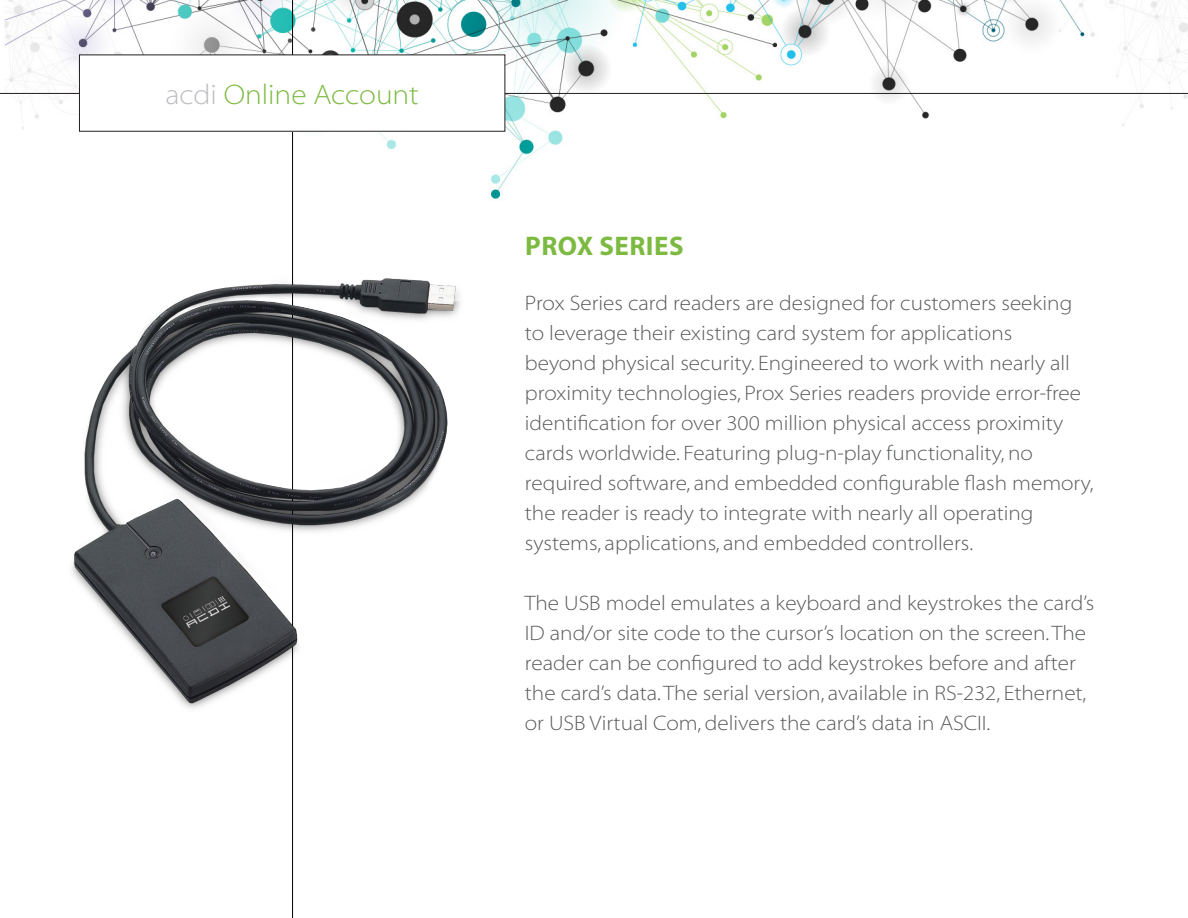
<style>
.page{position:relative;width:1188px;height:918px;background:#fff}
.page>*{position:absolute;margin:0;border:0;box-sizing:border-box;transform-origin:0 0}
.t1{font:28.35px "Myriad MM 215 700";letter-spacing:.035em;color:#7dba42}
.t2{font:700 27px "Myriad Pro";letter-spacing:.02em;color:#7dba42}
.t3{font:21px/30px "Myriad MM 215 700";letter-spacing:.015em;color:#57585a}
.s1{color:#bcbdc0}
</style>
<div class="page">
<img style="left:0;top:0;width:1188px;height:232px">
<hr style="left:0;top:93px;width:1188px;height:1px;background:#231f20">
<hr style="left:292px;top:0;width:1px;height:918px;background:#000">
<div style="left:79px;top:55px;width:426px;height:76px;background:#fff"></div>
<div style="left:79px;top:55px;width:426px;height:77px;border:1px solid #231f20"></div>
<img style="left:71px;top:239px;width:390px;height:500px">
<h1 class="t1" style="left:165px;top:81px;width:255px"><span class="s1">acdi</span> Online Account</h1>
<p class="t2" style="left:525px;top:230px;width:160px">PROX SERIES</p>
<p class="t3" style="left:525px;top:289px;width:571px">Prox Series card readers are designed for customers seeking to leverage their existing card system for applications<br>beyond physical security. Engineered to work with nearly all proximity technologies, Prox Series readers provide error-free identification for over 300 million physical access proximity cards worldwide. Featuring plug-n-play functionality, no required software, and embedded configurable flash memory, the reader is ready to integrate with nearly all operating systems, applications, and embedded controllers.</p>
<p class="t3" style="left:525px;top:589px;width:571px">The USB model emulates a keyboard and keystrokes the card’s ID and/or site code to the cursor’s location on the screen. The reader can be configured to add keystrokes before and after the card’s data. The serial version, available in RS-232, Ethernet, or USB Virtual Com, delivers the card’s data in ASCII.</p>
</div>
